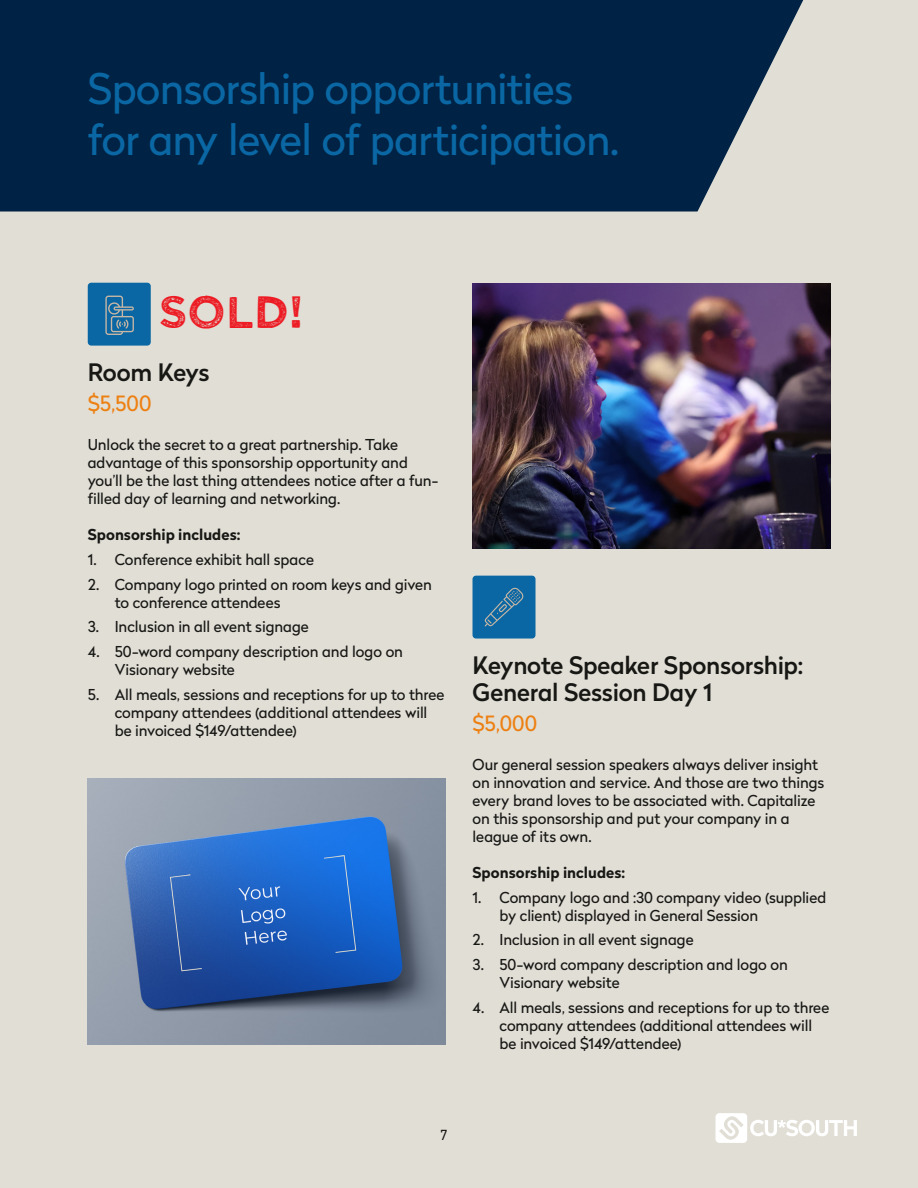
<style>
.page{position:relative;width:918px;height:1188px;background:#e1ded6}
.page>*{position:absolute;margin:0;border:0;box-sizing:border-box;transform-origin:0 0}
.t1{font:45px "Wicked Grit";color:#ed1c24}
.t2{font:42px "Radikal";letter-spacing:-.015em;color:#0a67a3}
.t3{font:500 24px/27px "Radikal";letter-spacing:-.01em;color:#171714}
.t4{font:21px "Radikal";letter-spacing:.01em;color:#ed8012}
.t5{font:15px/18px "Radikal";letter-spacing:-.005em;color:#171714}
.t6{font:700 15px "Radikal";color:#171714}
.t7{font:15px "DIN Next LT Pro";color:#171714}
</style>
<div class="page">
<img style="left:472px;top:284px;width:358px;height:265px">
<img style="left:88px;top:779px;width:358px;height:265px">
<svg style="left:0;top:0;width:803px;height:212px;background:#0f2e4d"></svg>
<svg style="left:715px;top:1113px;width:142px;height:30px"></svg>
<div style="left:88px;top:283px;width:63px;height:63px;background:#0a67a3;border-radius:4px"></div>
<div style="left:472px;top:576px;width:64px;height:63px;background:#0a67a3;border-radius:4px"></div>
<svg style="left:105px;top:296px;width:29px;height:39px"></svg>
<svg style="left:485px;top:587px;width:38px;height:40px"></svg>
<p class="t2" style="left:88px;top:59px;width:487px">Sponsorship opportunities</p>
<p class="t2" style="left:88px;top:109px;width:533px">for any level of participation.</p>
<p class="t1" style="left:159px;top:283px;width:146px">SOLD!</p>
<p class="t3" style="left:88px;top:358px;width:123px">Room Keys</p>
<p class="t4" style="left:88px;top:388px;width:65px">$5,500</p>
<p class="t5" style="left:88px;top:435px;width:352px">Unlock the secret to a great partnership. Take advantage of this sponsorship opportunity and you’ll be the last thing attendees notice after a fun&shy;filled day of learning and networking.</p>
<p class="t6" style="left:88px;top:524px;width:154px">Sponsorship includes:</p>
<p class="t5" style="left:88px;top:550px;width:228px">1. Conference exhibit hall space</p>
<p class="t5" style="left:115px;top:575px;width:319px;text-indent:-27px">2. Company logo printed on room keys and given to conference attendees</p>
<p class="t5" style="left:88px;top:617px;width:223px">3. Inclusion in all event signage</p>
<p class="t5" style="left:115px;top:642px;width:290px;text-indent:-27px">4. 50-word company description and logo on<br>Visionary website</p>
<p class="t5" style="left:115px;top:685px;width:331px;text-indent:-27px">5. All meals, sessions and receptions for up to three company attendees (additional attendees will be invoiced $149/attendee)</p>
<p class="t3" style="left:472px;top:651px;width:332px">Keynote Speaker Sponsorship:<br>General Session Day 1</p>
<p class="t4" style="left:472px;top:708px;width:66px">$5,000</p>
<p class="t5" style="left:472px;top:755px;width:354px">Our general session speakers always deliver insight on innovation and service. And those are two things every brand loves to be associated with. Capitalize on this sponsorship and put your company in a league of its own.</p>
<p class="t6" style="left:472px;top:861px;width:154px">Sponsorship includes:</p>
<p class="t5" style="left:500px;top:888px;width:328px;text-indent:-27px">1. Company logo and :30 company video (supplied by client) displayed in General Session</p>
<p class="t5" style="left:472px;top:931px;width:223px">2. Inclusion in all event signage</p>
<p class="t5" style="left:500px;top:955px;width:290px;text-indent:-27px">3. 50-word company description and logo on<br>Visionary website</p>
<p class="t5" style="left:500px;top:998px;width:331px;text-indent:-27px">4. All meals, sessions and receptions for up to three company attendees (additional attendees will be invoiced $149/attendee)</p>
<p class="t7" style="left:440px;top:1126px;width:10px">7</p>
</div>
